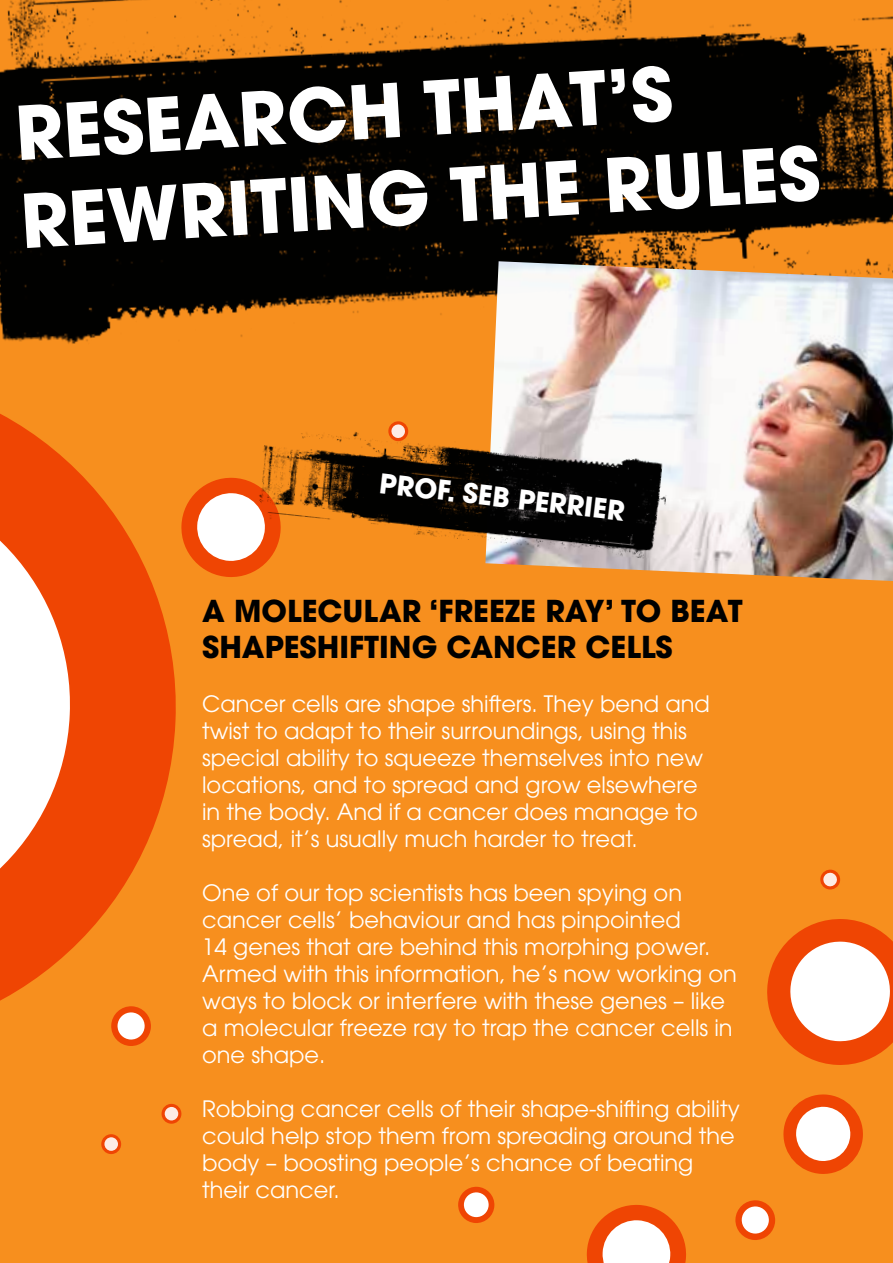
<style>
.page{position:relative;width:893px;height:1263px;background:#f78f1e}
.page>*{position:absolute;margin:0;border:0;box-sizing:border-box;transform-origin:0 0}
.t1{font:700 73.5px/88.7px "ITC Avant Garde Pro";color:#fff}
.t2{font:700 30px/36px "ITC Avant Garde Pro";color:#000}
.t3{font:700 27px "ITC Avant Garde Pro";color:#fff}
.t4{font:22.5px/27px "ITC Avant Garde Pro";color:#fff}
</style>
<div class="page">
<svg style="left:0;top:414px;width:176px;height:587px;fill:#ef4503"></svg>
<svg style="left:0;top:472px;width:75px;height:465px;background:#f69975"></svg>
<svg style="left:767px;top:919px;width:126px;height:146px"></svg>
<svg style="left:586px;top:1205px;width:100px;height:58px"></svg>
<svg style="left:181px;top:477px;width:87px;height:100px"></svg>
<svg style="left:783px;top:1094px;width:80px;height:80px"></svg>
<svg style="left:735px;top:1200px;width:41px;height:40px"></svg>
<div style="left:741px;top:1206px;width:28px;height:28px;background:#fff;border-radius:50%"></div>
<svg style="left:111px;top:1006px;width:40px;height:40px"></svg>
<div style="left:117px;top:1012px;width:28px;height:28px;background:#fff;border-radius:50%"></div>
<svg style="left:458px;top:1186px;width:37px;height:37px"></svg>
<div style="left:464px;top:1192px;width:25px;height:25px;background:#fff;border-radius:50%"></div>
<img style="left:0;top:0;width:893px;height:344px">
<svg style="left:101px;top:1134px;width:20px;height:20px"></svg>
<svg style="left:104px;top:1137px;width:14px;height:14px"></svg>
<svg style="left:820px;top:869px;width:20px;height:21px"></svg>
<svg style="left:161px;top:1103px;width:21px;height:21px"></svg>
<div style="left:165px;top:1107px;width:13px;height:13px;background:#fdece5;border-radius:50%"></div>
<img style="left:485px;top:261px;width:408px;height:320px">
<img style="left:243px;top:409px;width:430px;height:151px">
<svg style="left:387px;top:420px;width:22px;height:22px"></svg>
<h1 class="t1" style="left:11px;top:91px;width:802px;rotate:-4deg">RESEARCH THAT’S<br>REWRITING THE RULES</h1>
<p class="t3" style="left:382px;top:464px;width:248px;rotate:7deg">PROF. SEB PERRIER</p>
<h2 class="t2" style="left:202px;top:593px;width:542px">A MOLECULAR ‘FREEZE RAY’ TO BEAT<br>SHAPESHIFTING CANCER CELLS</h2>
<p class="t4" style="left:202px;top:690px;width:509px">Cancer cells are shape shifters. They bend and twist to adapt to their surroundings, using this special ability to squeeze themselves into new locations, and to spread and grow elsewhere in the body. And if a cancer does manage to spread, it’s usually much harder to treat.</p>
<p class="t4" style="left:202px;top:879px;width:536px">One of our top scientists has been spying on cancer cells’ behaviour and has pinpointed<br>14 genes that are behind this morphing power.<br>Armed with this information, he’s now working on ways to block or interfere with these genes – like a molecular freeze ray to trap the cancer cells in one shape.</p>
<p class="t4" style="left:202px;top:1095px;width:539px">Robbing cancer cells of their shape-shifting ability could help stop them from spreading around the body – boosting people’s chance of beating their cancer.</p>
</div>
